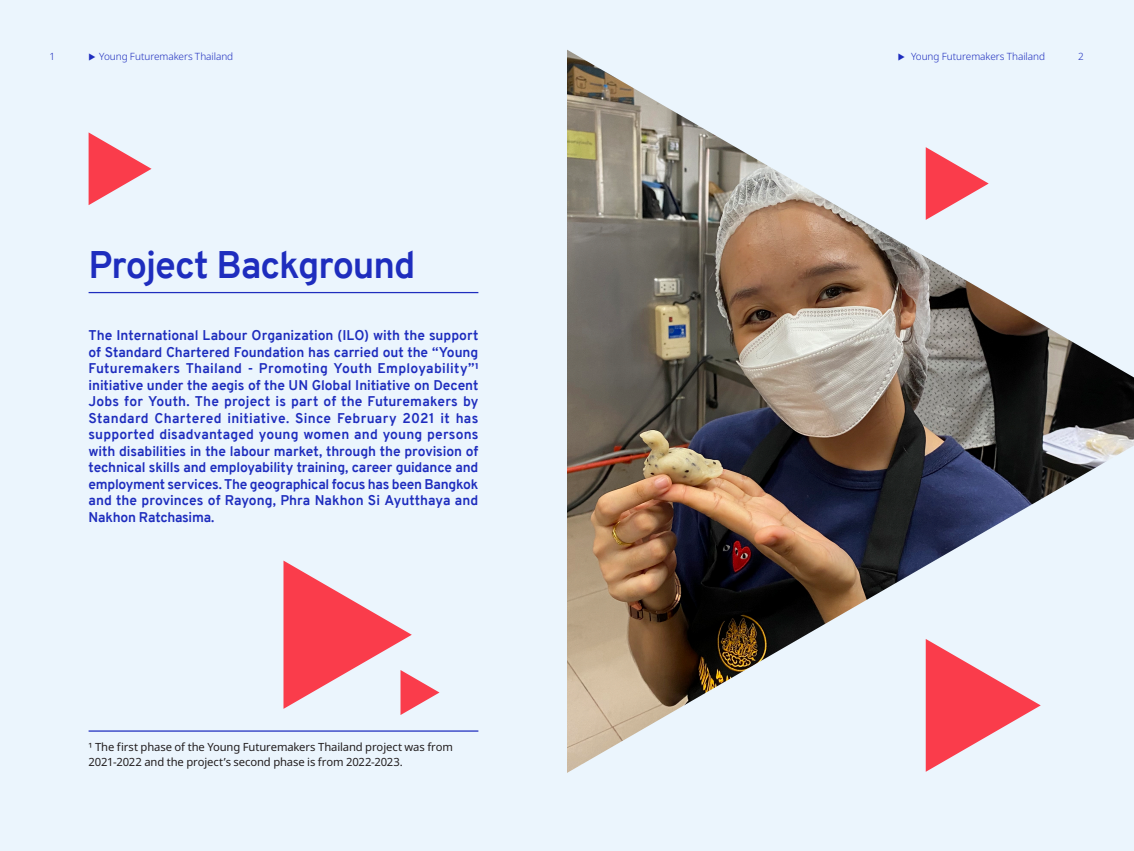
<style>
.page{position:relative;width:1134px;height:851px;background:#fff}
.page>*{position:absolute;margin:0;border:0;box-sizing:border-box;transform-origin:0 0}
.Chapter_title_ILO_blue{font:700 37.5px "Overpass";letter-spacing:-.025em;color:#1e2dbe}
.Heading_level_3_ILO_blue{font:700 13.75px/16.5px "Overpass";color:#1e2dbe;text-align:justify}
.Body_text_black{font:11.25px/15px "Noto Sans";letter-spacing:-.01em;color:#231f20}
.Body_text_black-2{font:300 10px "Noto Sans";letter-spacing:-.005em;color:#1e2dbe}
</style>
<div class="page">
<div style="left:0;top:0;width:567px;height:850px;background:#ebf5fd"></div>
<hr style="left:89px;top:292px;width:389px;height:1px;background:#1e2dbe">
<div style="left:567px;top:0;width:567px;height:850px;background:#ebf5fd"></div>
<svg style="left:89px;top:132px;width:63px;height:73px"></svg>
<img style="left:567px;top:50px;width:567px;height:722px">
<hr style="left:89px;top:730px;width:389px;height:1px;background:#1e2dbe">
<svg style="left:283px;top:560px;width:156px;height:155px"></svg>
<svg style="left:899px;top:53px;width:6px;height:7px"></svg>
<p class="Body_text_black-2" style="left:50px;top:50px;width:7px">1</p>
<p class="Body_text_black-2" style="left:99px;top:50px;width:136px">Young Futuremakers Thailand</p>
<p class="Body_text_black-2" style="left:911px;top:50px;width:136px">Young Futuremakers Thailand</p>
<p class="Body_text_black-2" style="left:1078px;top:50px;width:7px">2</p>
<p class="Chapter_title_ILO_blue" style="left:89px;top:238px;width:328px">Project Background</p>
<p class="Heading_level_3_ILO_blue" style="left:89px;top:327px;width:391px">The International Labour Organization (ILO) with the support of Standard Chartered Foundation has carried out the “Young Futuremakers Thailand - Promoting Youth Employability”1 initiative under the aegis of the UN Global Initiative on Decent Jobs for Youth. The project is part of the Futuremakers by Standard Chartered initiative. Since February 2021 it has supported disadvantaged young women and young persons with disabilities in the labour market, through the provision of technical skills and employability training, career guidance and employment services. The geographical focus has been Bangkok and the provinces of Rayong, Phra Nakhon Si Ayutthaya and Nakhon Ratchasima.</p>
<p class="Body_text_black" style="left:89px;top:739px;width:366px">1 The first phase of the Young Futuremakers Thailand project was from<br>2021-2022 and the project’s second phase is from 2022-2023.</p>
</div>
